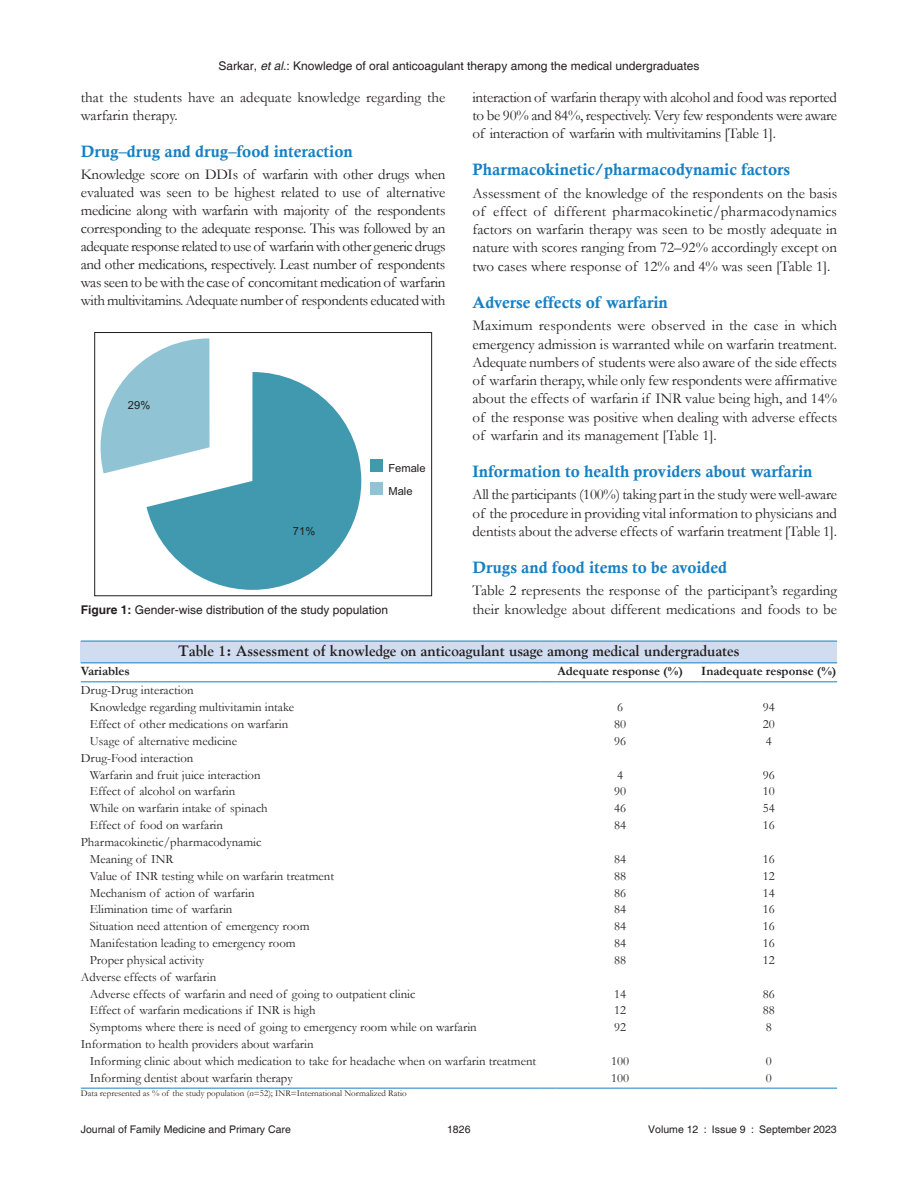
<style>
.page{position:relative;width:918px;height:1188px;background:#fff}
.page>*{position:absolute;margin:0;border:0;box-sizing:border-box;transform-origin:0 0}
.t1{font:16.5px "Calis MT Bol";color:#1680c3}
.TX{font:15px/18.3px "Garamond";color:#231f20;text-align:justify}
.TT{font:700 15px "Goudy";color:#231f20}
.TB{font:12.75px "Garamond";color:#231f20}
.TCH{font:700 12.75px "Garamond";color:#231f20}
.TBL{font:12.75px "Garamond";color:#231f20}
.FGC{font:12px "Helvetica";color:#231f20}
.t2{font:11.1px/23.1px "Arial";color:#231f20}
.RF{font:10.5px "Helvetica";color:#231f20}
.TFN{font:9px "Garamond";color:#231f20}
.s1{font-style:italic}
.s2{font-weight:700}
</style>
<div class="page">
<div style="left:81px;top:641px;width:756px;height:22px;background:#d0ddf0"></div>
<hr style="left:81px;top:641px;width:459px;height:1px;background:#1680c3">
<svg style="left:540px;top:641px;width:16px;height:1px"></svg>
<hr style="left:556px;top:641px;width:128px;height:1px;background:#1680c3">
<svg style="left:684px;top:641px;width:17px;height:1px"></svg>
<hr style="left:701px;top:641px;width:136px;height:1px;background:#1680c3">
<hr style="left:81px;top:1088px;width:459px;height:1px;background:#1680c3">
<svg style="left:540px;top:1088px;width:16px;height:1px"></svg>
<hr style="left:556px;top:1088px;width:128px;height:1px;background:#1680c3">
<svg style="left:684px;top:1088px;width:17px;height:1px"></svg>
<hr style="left:701px;top:1088px;width:136px;height:1px;background:#1680c3">
<hr style="left:81px;top:662px;width:459px;height:1px;background:#1680c3">
<svg style="left:540px;top:662px;width:16px;height:1px"></svg>
<hr style="left:556px;top:662px;width:128px;height:1px;background:#1680c3">
<svg style="left:684px;top:662px;width:17px;height:1px"></svg>
<hr style="left:701px;top:662px;width:136px;height:1px;background:#1680c3">
<hr style="left:81px;top:681px;width:459px;height:1px;background:#1680c3">
<svg style="left:540px;top:681px;width:16px;height:1px"></svg>
<hr style="left:556px;top:681px;width:128px;height:1px;background:#1680c3">
<svg style="left:684px;top:681px;width:17px;height:1px"></svg>
<hr style="left:701px;top:681px;width:136px;height:1px;background:#1680c3">
<svg style="left:147px;top:372px;width:214px;height:218px;fill:#4199af"></svg>
<svg style="left:101px;top:338px;width:109px;height:135px"></svg>
<div style="left:371px;top:459px;width:12px;height:13px;background:#4199af"></div>
<div style="left:371px;top:482px;width:12px;height:12px;background:#90c3d4"></div>
<div style="left:95px;top:332px;width:337px;height:264px;border:1px solid #231f20"></div>
<p class="FGC" style="left:219px;top:59px;width:482px">Sarkar, <span class="s1">et al</span>.: Knowledge of oral anticoagulant therapy among the medical undergraduates</p>
<p class="TX" style="left:81px;top:88px;width:366px">that the students have an adequate knowledge regarding the warfarin therapy.</p>
<h2 class="t1" style="left:81px;top:141px;width:273px">Drug–drug and drug–food interaction</h2>
<p class="TX" style="left:81px;top:165px;width:366px">Knowledge score on DDIs of warfarin with other drugs when evaluated was seen to be highest related to use of alternative medicine along with warfarin with majority of the respondents corresponding to the adequate response. This was followed by an adequate response related to use of warfarin with other generic drugs and other medications, respectively. Least number of respondents was seen to be with the case of concomitant medication of warfarin with multivitamins. Adequate number of respondents educated with</p>
<p class="TX" style="left:472px;top:87px;width:366px">interaction of warfarin therapy with alcohol and food was reported to be 90% and 84%, respectively. Very few respondents were aware of interaction of warfarin with multivitamins [Table 1].</p>
<h2 class="t1" style="left:472px;top:160px;width:319px">Pharmacokinetic/pharmacodynamic factors</h2>
<p class="TX" style="left:472px;top:183px;width:366px">Assessment of the knowledge of the respondents on the basis of effect of different pharmacokinetic/pharmacodynamics factors on warfarin therapy was seen to be mostly adequate in nature with scores ranging from 72–92% accordingly except on two cases where response of 12% and 4% was seen [Table 1].</p>
<h2 class="t1" style="left:472px;top:293px;width:197px">Adverse effects of warfarin</h2>
<p class="TX" style="left:472px;top:316px;width:366px">Maximum respondents were observed in the case in which emergency admission is warranted while on warfarin treatment.<br>Adequate numbers of students were also aware of the side effects of warfarin therapy, while only few respondents were affirmative about the effects of warfarin if INR value being high, and 14% of the response was positive when dealing with adverse effects of warfarin and its management [Table 1].</p>
<h2 class="t1" style="left:472px;top:462px;width:342px">Information to health providers about warfarin</h2>
<p class="TX" style="left:472px;top:485px;width:366px">All the participants (100%) taking part in the study were well‑aware of the procedure in providing vital information to physicians and dentists about the adverse effects of warfarin treatment [Table 1].</p>
<h2 class="t1" style="left:472px;top:558px;width:256px">Drugs and food items to be avoided</h2>
<p class="TX" style="left:472px;top:581px;width:366px">Table 2 represents the response of the participant’s regarding their knowledge about different medications and foods to be</p>
<p class="TT" style="left:178px;top:642px;width:563px">Table 1: Assessment of knowledge on anticoagulant usage among medical undergraduates</p>
<p class="t2" style="left:128px;top:393px;width:24px">29%</p>
<p class="t2" style="left:388px;top:456px;width:39px">Female<br>Male</p>
<p class="t2" style="left:293px;top:519px;width:24px">71%</p>
<p class="FGC" style="left:81px;top:603px;width:309px"><span class="s2">Figure 1:</span> Gender-wise distribution of the study population</p>
<p class="TCH" style="left:81px;top:663px;width:50px">Variables</p>
<p class="TCH" style="left:558px;top:663px;width:127px">Adequate response (%)</p>
<p class="TCH" style="left:701px;top:663px;width:137px">Inadequate response (%)</p>
<p class="TB" style="left:81px;top:682px;width:114px">Drug‑Drug interaction</p>
<p class="TB" style="left:90px;top:699px;width:206px">Knowledge regarding multivitamin intake</p>
<p class="TB" style="left:617px;top:699px;width:7px">6</p>
<p class="TB" style="left:763px;top:699px;width:13px">94</p>
<p class="TB" style="left:90px;top:716px;width:200px">Effect of other medications on warfarin</p>
<p class="TB" style="left:614px;top:716px;width:13px">80</p>
<p class="TB" style="left:763px;top:716px;width:13px">20</p>
<p class="TB" style="left:90px;top:732px;width:149px">Usage of alternative medicine</p>
<p class="TB" style="left:614px;top:732px;width:13px">96</p>
<p class="TB" style="left:766px;top:732px;width:7px">4</p>
<p class="TB" style="left:81px;top:749px;width:114px">Drug‑Food interaction</p>
<p class="TB" style="left:90px;top:766px;width:172px">Warfarin and fruit juice interaction</p>
<p class="TB" style="left:617px;top:766px;width:7px">4</p>
<p class="TB" style="left:763px;top:766px;width:13px">96</p>
<p class="TB" style="left:90px;top:783px;width:147px">Effect of alcohol on warfarin</p>
<p class="TB" style="left:614px;top:783px;width:13px">90</p>
<p class="TB" style="left:763px;top:783px;width:13px">10</p>
<p class="TB" style="left:90px;top:800px;width:179px">While on warfarin intake of spinach</p>
<p class="TB" style="left:614px;top:800px;width:13px">46</p>
<p class="TB" style="left:763px;top:800px;width:13px">54</p>
<p class="TB" style="left:90px;top:817px;width:135px">Effect of food on warfarin</p>
<p class="TB" style="left:614px;top:817px;width:13px">84</p>
<p class="TB" style="left:763px;top:817px;width:13px">16</p>
<p class="TB" style="left:81px;top:833px;width:182px">Pharmacokinetic/pharmacodynamic</p>
<p class="TB" style="left:90px;top:850px;width:85px">Meaning of INR</p>
<p class="TB" style="left:614px;top:850px;width:13px">84</p>
<p class="TB" style="left:763px;top:850px;width:13px">16</p>
<p class="TB" style="left:90px;top:867px;width:246px">Value of INR testing while on warfarin treatment</p>
<p class="TB" style="left:614px;top:867px;width:13px">88</p>
<p class="TB" style="left:763px;top:867px;width:13px">12</p>
<p class="TB" style="left:90px;top:884px;width:166px">Mechanism of action of warfarin</p>
<p class="TB" style="left:614px;top:884px;width:13px">86</p>
<p class="TB" style="left:763px;top:884px;width:13px">14</p>
<p class="TB" style="left:90px;top:901px;width:144px">Elimination time of warfarin</p>
<p class="TB" style="left:614px;top:901px;width:13px">84</p>
<p class="TB" style="left:763px;top:901px;width:13px">16</p>
<p class="TB" style="left:90px;top:918px;width:221px">Situation need attention of emergency room</p>
<p class="TB" style="left:614px;top:918px;width:13px">84</p>
<p class="TB" style="left:763px;top:918px;width:13px">16</p>
<p class="TB" style="left:90px;top:934px;width:207px">Manifestation leading to emergency room</p>
<p class="TB" style="left:614px;top:934px;width:13px">84</p>
<p class="TB" style="left:763px;top:934px;width:13px">16</p>
<p class="TB" style="left:90px;top:951px;width:116px">Proper physical activity</p>
<p class="TB" style="left:614px;top:951px;width:13px">88</p>
<p class="TB" style="left:763px;top:951px;width:13px">12</p>
<p class="TB" style="left:81px;top:968px;width:137px">Adverse effects of warfarin</p>
<p class="TB" style="left:90px;top:985px;width:327px">Adverse effects of warfarin and need of going to outpatient clinic</p>
<p class="TB" style="left:614px;top:985px;width:13px">14</p>
<p class="TB" style="left:763px;top:985px;width:13px">86</p>
<p class="TB" style="left:90px;top:1002px;width:227px">Effect of warfarin medications if INR is high</p>
<p class="TB" style="left:614px;top:1002px;width:13px">12</p>
<p class="TB" style="left:763px;top:1002px;width:13px">88</p>
<p class="TB" style="left:90px;top:1019px;width:388px">Symptoms where there is need of going to emergency room while on warfarin</p>
<p class="TB" style="left:614px;top:1019px;width:13px">92</p>
<p class="TB" style="left:766px;top:1019px;width:7px">8</p>
<p class="TB" style="left:81px;top:1036px;width:234px">Information to health providers about warfarin</p>
<p class="TB" style="left:90px;top:1052px;width:448px">Informing clinic about which medication to take for headache when on warfarin treatment</p>
<p class="TB" style="left:611px;top:1052px;width:19px">100</p>
<p class="TB" style="left:766px;top:1052px;width:7px">0</p>
<p class="TB" style="left:90px;top:1069px;width:204px">Informing dentist about warfarin therapy</p>
<p class="TBL" style="left:611px;top:1069px;width:19px">100</p>
<p class="TBL" style="left:766px;top:1069px;width:7px">0</p>
<p class="TFN" style="left:81px;top:1087px;width:328px">Data represented as % of the study population (<span class="s1">n</span>=52); INR=International Normalized Ratio</p>
<p class="RF" style="left:81px;top:1124px;width:212px">Journal of Family Medicine and Primary Care</p>
<p class="RF" style="left:447px;top:1124px;width:25px">1826</p>
<p class="RF" style="left:648px;top:1124px;width:190px">Volume 12 : Issue 9 : September 2023</p>
</div>
